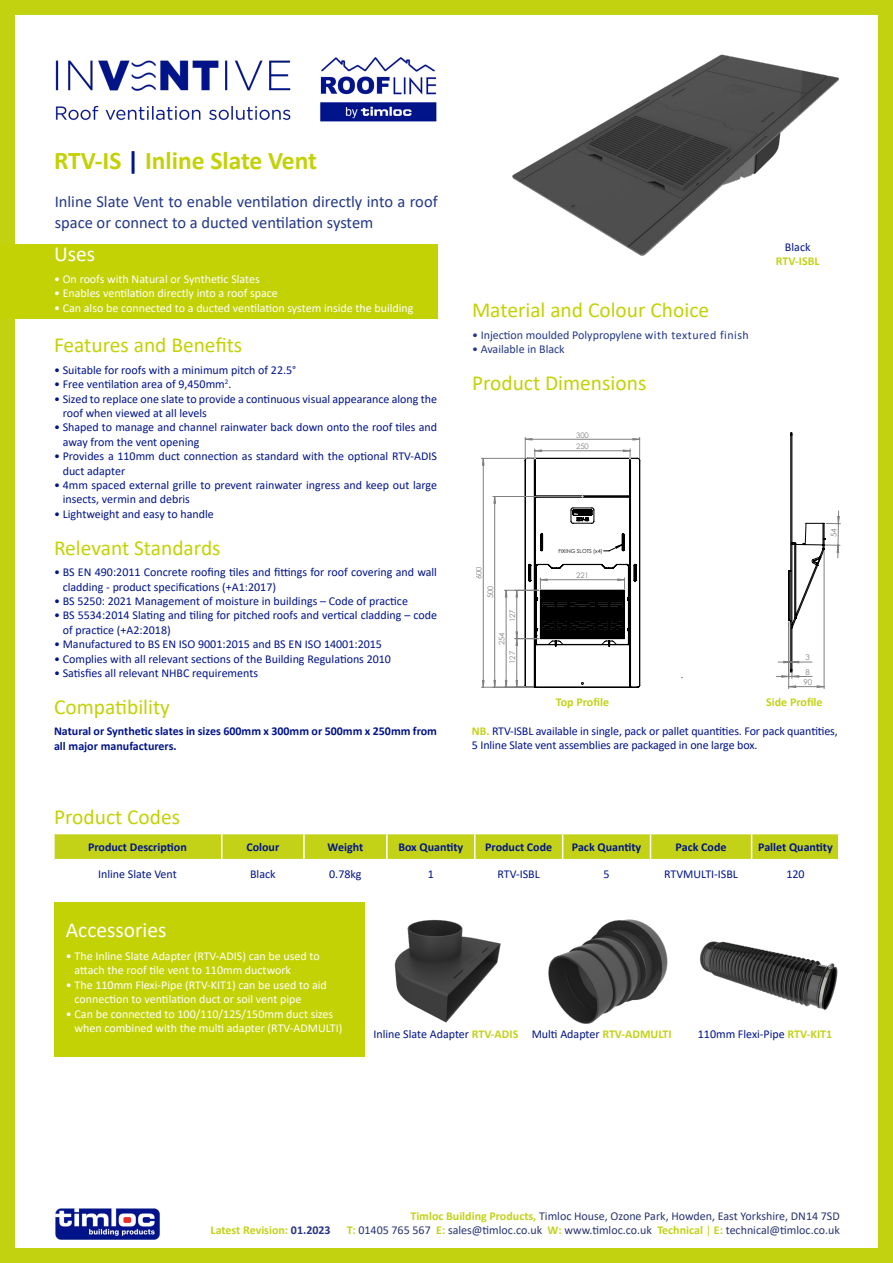
<style>
.page{position:relative;width:893px;height:1263px;background:#fff}
.page>*{position:absolute;margin:0;border:0;box-sizing:border-box;transform-origin:0 0}
.t1{font:700 25.5px "Calibri";color:#c3d205}
.t2{font:21.45px "Calibri";color:#c3d205}
.t3{font:21.45px "Calibri";color:#fff}
.t4{font:16.5px/21px "Calibri";color:#243887}
.t5{font:12px/14.4px "Calibri";color:#001489}
.t6{font:12px/14.4px "Calibri";color:#fff}
.t7{font:700 12px/14.4px "Calibri";color:#001489}
.t8{font:12px "Calibri";color:#283371}
.t9{font:12px "Calibri";color:#243887}
.t10{font:700 12px "Calibri";color:#c3d217}
.t11{font:7.95px "Century Gothic";color:#808080}
.t12{font:7.8px "Century Gothic";color:#808080}
.t13{font:7.65px "Century Gothic";color:#808080}
.t14{font:5.4px "Century Gothic";color:#000}
.s1{color:#001489}
.s2{font-weight:700;color:#c3d217}
.s3{color:#283583}
.s4{color:#c3d217}
</style>
<div class="page">
<div style="left:0;top:0;width:893px;height:1263px;border:15px solid #c3d210"></div>
<img style="left:55px;top:1208px;width:105px;height:32px">
<img style="left:512px;top:54px;width:327px;height:202px">
<div style="left:0;top:244px;width:437px;height:74px;background:#c3d205"></div>
<svg style="left:53px;top:833px;width:786px;height:27px;background:#c8d62d"></svg>
<hr style="left:650px;top:859px;width:102px;height:1px;background:#fff">
<hr style="left:752px;top:859px;width:86px;height:1px;background:#fff">
<hr style="left:691px;top:639px;width:1px;height:52px;background:#808080">
<hr style="left:726px;top:571px;width:1px;height:120px;background:#808080">
<hr style="left:476px;top:799px;width:206px;height:1px;background:#c0c0c0">
<hr style="left:476px;top:789px;width:206px;height:1px;background:#c0c0c0">
<svg style="left:481px;top:437px;width:201px;height:251px"></svg>
<div style="left:54px;top:902px;width:311px;height:154px;background:#c3d205"></div>
<img style="left:548px;top:919px;width:120px;height:105px">
<img style="left:394px;top:919px;width:107px;height:104px">
<img style="left:320px;top:57px;width:117px;height:65px">
<img style="left:55px;top:60px;width:236px;height:61px">
<hr style="left:892px;top:453px;width:1px;height:238px;background:#c0c0c0">
<hr style="left:747px;top:789px;width:96px;height:1px;background:#c0c0c0">
<hr style="left:747px;top:778px;width:96px;height:1px;background:#c0c0c0">
<svg style="left:892px;top:726px;width:1px;height:26px"></svg>
<svg style="left:892px;top:432px;width:1px;height:22px"></svg>
<img style="left:700px;top:941px;width:138px;height:69px">
<svg style="left:775px;top:432px;width:66px;height:257px"></svg>
<h1 class="t1" style="left:54px;top:143px;width:265px">RTV-IS <span class="s1">|</span> Inline Slate Vent</h1>
<h3 class="t4" style="left:55px;top:190px;width:385px">Inline Slate Vent to enable ventilation directly into a roof space or connect to a ducted ventilation system</h3>
<h2 class="t3" style="left:54px;top:239px;width:43px">Uses</h2>
<p class="t6" style="left:54px;top:271px;width:207px">• On roofs with Natural or Synthetic Slates</p>
<p class="t6" style="left:54px;top:286px;width:225px">• Enables ventilation directly into a roof space</p>
<p class="t6" style="left:54px;top:300px;width:361px">• Can also be connected to a ducted ventilation system inside the building</p>
<h2 class="t2" style="left:54px;top:330px;width:190px">Features and Benefits</h2>
<p class="t5" style="left:54px;top:362px;width:244px">• Suitable for roofs with a minimum pitch of 22.5°</p>
<p class="t5" style="left:54px;top:377px;width:179px">• Free ventilation area of 9,450mm<sup>2</sup>.</p>
<p class="t5" style="left:63px;top:391px;width:376px;text-indent:-9px">• Sized to replace one slate to provide a continuous visual appearance along the roof when viewed at all levels</p>
<p class="t5" style="left:63px;top:420px;width:376px;text-indent:-9px">• Shaped to manage and channel rainwater back down onto the roof tiles and away from the vent opening</p>
<p class="t5" style="left:63px;top:449px;width:376px;text-indent:-9px">• Provides a 110mm duct connection as standard with the optional RTV-ADIS duct adapter</p>
<p class="t5" style="left:63px;top:477px;width:376px;text-indent:-9px">• 4mm spaced external grille to prevent rainwater ingress and keep out large insects, vermin and debris</p>
<p class="t5" style="left:54px;top:507px;width:161px">• Lightweight and easy to handle</p>
<h2 class="t2" style="left:54px;top:533px;width:168px">Relevant Standards</h2>
<p class="t5" style="left:63px;top:565px;width:376px;text-indent:-9px">• BS EN 490:2011 Concrete roofing tiles and fittings for roof covering and wall cladding - product specifications (+A1:2017)</p>
<p class="t5" style="left:54px;top:593px;width:355px">• BS 5250: 2021 Management of moisture in buildings – Code of practice</p>
<p class="t5" style="left:63px;top:608px;width:376px;text-indent:-9px">• BS 5534:2014 Slating and tiling for pitched roofs and vertical cladding – code of practice (+A2:2018)</p>
<p class="t5" style="left:54px;top:637px;width:329px">• Manufactured to BS EN ISO 9001:2015 and BS EN ISO 14001:2015</p>
<p class="t5" style="left:54px;top:651px;width:339px">• Complies with all relevant sections of the Building Regulations 2010</p>
<p class="t5" style="left:54px;top:665px;width:206px">• Satisfies all relevant NHBC requirements</p>
<h2 class="t2" style="left:54px;top:691px;width:117px">Compatibility</h2>
<p class="t7" style="left:54px;top:724px;width:384px">Natural or Synthetic slates in sizes 600mm x 300mm or 500mm x 250mm from all major manufacturers.</p>
<h2 class="t2" style="left:472px;top:295px;width:239px">Material and Colour Choice</h2>
<p class="t9" style="left:472px;top:326px;width:278px">• Injection moulded Polypropylene with textured finish</p>
<p class="t9" style="left:472px;top:341px;width:94px">• Available in Black</p>
<h2 class="t2" style="left:472px;top:368px;width:176px">Product Dimensions</h2>
<p class="t13" style="left:576px;top:429px;width:14px">300</p>
<p class="t13" style="left:576px;top:441px;width:14px">250</p>
<p class="t5" style="left:785px;top:239px;width:27px">Black</p>
<p class="t10" style="left:776px;top:253px;width:45px">RTV-ISBL</p>
<p class="t13" style="left:474px;top:579px;width:14px;rotate:-90deg">600</p>
<p class="t13" style="left:485px;top:598px;width:14px;rotate:-90deg">500</p>
<p class="t13" style="left:507px;top:622px;width:14px;rotate:-90deg">127</p>
<p class="t13" style="left:507px;top:664px;width:14px;rotate:-90deg">127</p>
<p class="t13" style="left:496px;top:645px;width:14px;rotate:-90deg">254</p>
<p class="t12" style="left:564px;top:559px;width:15px;rotate:-90deg">600</p>
<p class="t14" style="left:558px;top:547px;width:46px">FIXING SLOTS (x4)</p>
<p class="t12" style="left:576px;top:579px;width:15px;rotate:-90deg">500</p>
<p class="t13" style="left:576px;top:570px;width:14px">221</p>
<p class="t11" style="left:805px;top:652px;width:6px">3</p>
<p class="t11" style="left:805px;top:666px;width:6px">8</p>
<p class="t11" style="left:803px;top:676px;width:10px">90</p>
<p class="t10" style="left:556px;top:693px;width:55px">Top Profile</p>
<p class="t10" style="left:766px;top:693px;width:58px">Side Profile</p>
<p class="t5" style="left:472px;top:723px;width:367px"><span class="s2">NB.</span> RTV-ISBL available in single, pack or pallet quantities. For pack quantities,<br>5 Inline Slate vent assemblies are packaged in one large box.</p>
<h2 class="t2" style="left:54px;top:802px;width:128px">Product Codes</h2>
<p class="t7" style="left:88px;top:839px;width:100px">Product Description</p>
<p class="t7" style="left:246px;top:839px;width:34px">Colour</p>
<p class="t7" style="left:328px;top:839px;width:37px">Weight</p>
<p class="t7" style="left:398px;top:839px;width:66px">Box Quantity</p>
<p class="t7" style="left:485px;top:839px;width:69px">Product Code</p>
<p class="t7" style="left:572px;top:839px;width:71px">Pack Quantity</p>
<p class="t7" style="left:676px;top:839px;width:52px">Pack Code</p>
<p class="t7" style="left:758px;top:839px;width:76px">Pallet Quantity</p>
<p class="t5" style="left:98px;top:866px;width:80px">Inline Slate Vent</p>
<p class="t5" style="left:250px;top:866px;width:27px">Black</p>
<p class="t5" style="left:329px;top:866px;width:34px">0.78kg</p>
<p class="t5" style="left:428px;top:866px;width:8px">1</p>
<p class="t5" style="left:498px;top:866px;width:44px">RTV-ISBL</p>
<p class="t5" style="left:604px;top:866px;width:8px">5</p>
<p class="t5" style="left:664px;top:866px;width:75px">RTVMULTI-ISBL</p>
<p class="t5" style="left:786px;top:866px;width:20px">120</p>
<h2 class="t3" style="left:66px;top:914px;width:102px">Accessories</h2>
<p class="t6" style="left:75px;top:948px;width:247px;text-indent:-9px">• The Inline Slate Adapter (RTV-ADIS) can be used to attach the roof tile vent to 110mm ductwork</p>
<p class="t6" style="left:75px;top:977px;width:254px;text-indent:-9px">• The 110mm Flexi-Pipe (RTV-KIT1) can be used to aid connection to ventilation duct or soil vent pipe</p>
<p class="t6" style="left:75px;top:1006px;width:269px;text-indent:-9px">• Can be connected to 100/110/125/150mm duct sizes when combined with the multi adapter (RTV-ADMULTI)</p>
<p class="t5" style="left:373px;top:1026px;width:300px">Inline Slate Adapter <span class="s2">RTV-ADIS</span> Multi Adapter <span class="s2">RTV-ADMULTI</span></p>
<p class="t5" style="left:698px;top:1026px;width:136px">110mm Flexi-Pipe <span class="s2">RTV-KIT1</span></p>
<p class="t8" style="left:410px;top:1207px;width:431px"><span class="s2">Timloc Building Products,</span> Timloc House, Ozone Park, Howden, East Yorkshire, DN14 7SD</p>
<p class="t10" style="left:211px;top:1221px;width:122px">Latest Revision: <span class="s3">01.2023</span></p>
<p class="t8" style="left:347px;top:1222px;width:494px"><span class="s2">T:</span> 01405 765 567 <span class="s2">E:</span> sales@timloc.co.uk <span class="s2">W:</span> www.timloc.co.uk <span class="s2">Technical</span> <span class="s4">|</span> <span class="s2">E:</span> technical@timloc.co.uk</p>
</div>
